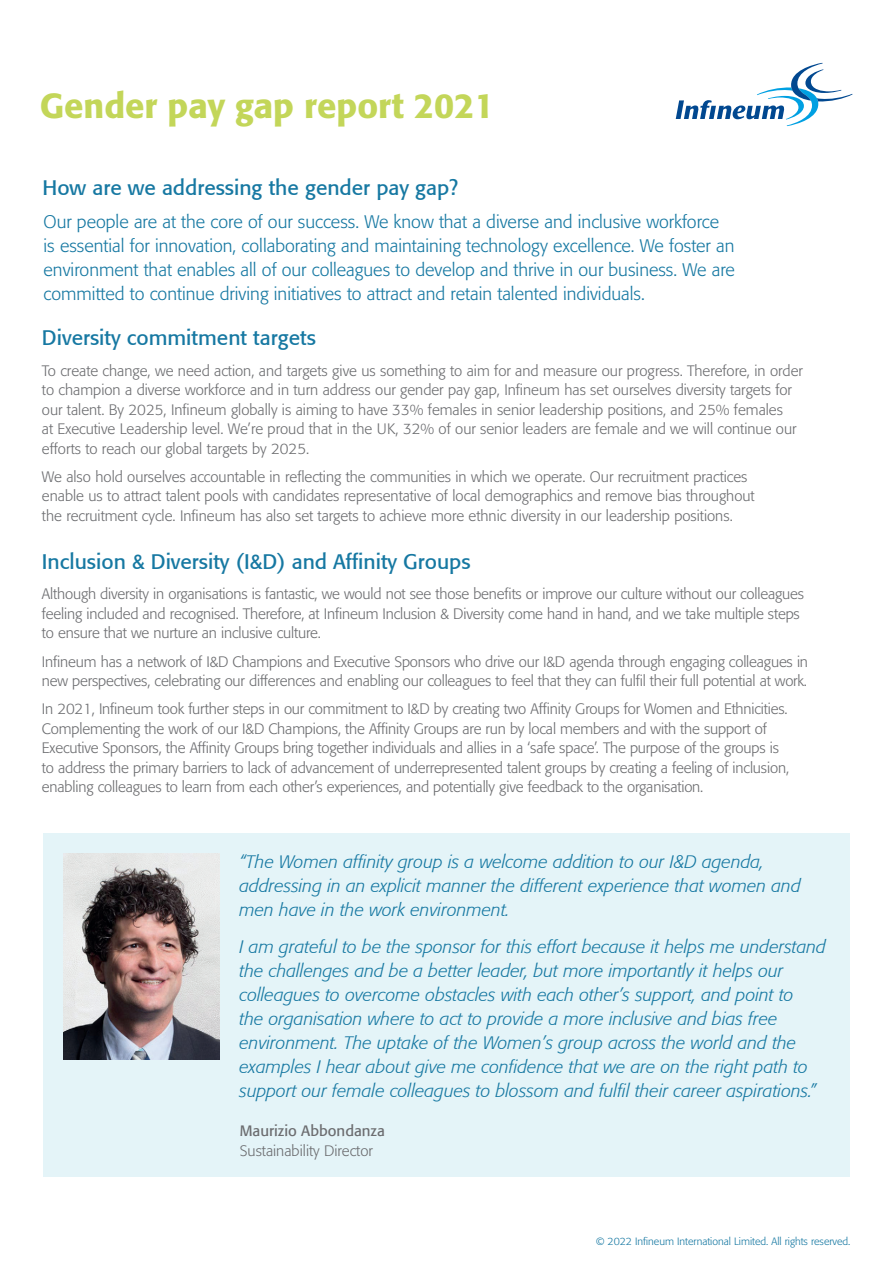
<style>
.page{position:relative;width:893px;height:1263px;background:#fff}
.page>*{position:absolute;margin:0;border:0;box-sizing:border-box;transform-origin:0 0}
.t1{font:500 34.5px "Formata";color:#c3d659}
.t2{font:21px "Formata";color:#1678a2}
.t3{font:italic 300 18px/24px "Formata";color:#1678a2}
.t4{font:300 18px/24px "Formata";color:#1678a2}
.t5{font:300 15px/19.5px "Formata";letter-spacing:-.01em;color:#6c6d70}
.t6{font:15px "Formata";color:#6c6d70}
.t7{font:300 10.5px "Formata";color:#1678a2}
</style>
<div class="page">
<div style="left:43px;top:833px;width:807px;height:344px;background:#e4f4f8"></div>
<img style="left:64px;top:853px;width:156px;height:206px">
<svg style="left:675px;top:62px;width:178px;height:65px"></svg>
<h1 class="t1" style="left:40px;top:85px;width:456px">Gender pay gap report 2021</h1>
<h2 class="t2" style="left:43px;top:175px;width:417px">How are we addressing the gender pay gap?</h2>
<p class="t4" style="left:44px;top:210px;width:693px">Our people are at the core of our success. We know that a diverse and inclusive workforce<br>is essential for innovation, collaborating and maintaining technology excellence. We foster an environment that enables all of our colleagues to develop and thrive in our business. We are committed to continue driving initiatives to attract and retain talented individuals.</p>
<h2 class="t2" style="left:42px;top:325px;width:275px">Diversity commitment targets</h2>
<p class="t5" style="left:42px;top:361px;width:762px">To create change, we need action, and targets give us something to aim for and measure our progress. Therefore, in order to champion a diverse workforce and in turn address our gender pay gap, Infineum has set ourselves diversity targets for our talent. By 2025, Infineum globally is aiming to have 33% females in senior leadership positions, and 25% females<br>at Executive Leadership level. We’re proud that in the UK, 32% of our senior leaders are female and we will continue our efforts to reach our global targets by 2025.</p>
<p class="t5" style="left:42px;top:467px;width:714px">We also hold ourselves accountable in reflecting the communities in which we operate. Our recruitment practices enable us to attract talent pools with candidates representative of local demographics and remove bias throughout the recruitment cycle. Infineum has also set targets to achieve more ethnic diversity in our leadership positions.</p>
<h2 class="t2" style="left:42px;top:548px;width:430px">Inclusion &amp; Diversity (I&amp;D) and Affinity Groups</h2>
<p class="t5" style="left:42px;top:585px;width:764px">Although diversity in organisations is fantastic, we would not see those benefits or improve our culture without our colleagues feeling included and recognised. Therefore, at Infineum Inclusion &amp; Diversity come hand in hand, and we take multiple steps to ensure that we nurture an inclusive culture.</p>
<p class="t5" style="left:42px;top:652px;width:768px">Infineum has a network of I&amp;D Champions and Executive Sponsors who drive our I&amp;D agenda through engaging colleagues in new perspectives, celebrating our differences and enabling our colleagues to feel that they can fulfil their full potential at work.</p>
<p class="t5" style="left:42px;top:699px;width:749px">In 2021, Infineum took further steps in our commitment to I&amp;D by creating two Affinity Groups for Women and Ethnicities.<br>Complementing the work of our I&amp;D Champions, the Affinity Groups are run by local members and with the support of Executive Sponsors, the Affinity Groups bring together individuals and allies in a ‘safe space’. The purpose of the groups is to address the primary barriers to lack of advancement of underrepresented talent groups by creating a feeling of inclusion, enabling colleagues to learn from each other’s experiences, and potentially give feedback to the organisation.</p>
<p class="t3" style="left:240px;top:850px;width:563px">“The Women affinity group is a welcome addition to our I&amp;D agenda, addressing in an explicit manner the different experience that women and men have in the work environment.</p>
<p class="t3" style="left:240px;top:934px;width:588px">I am grateful to be the sponsor for this effort because it helps me understand the challenges and be a better leader, but more importantly it helps our colleagues to overcome obstacles with each other’s support, and point to<br>the organisation where to act to provide a more inclusive and bias free environment. The uptake of the Women’s group across the world and the examples I hear about give me confidence that we are on the right path to support our female colleagues to blossom and fulfil their career aspirations.”</p>
<p class="t6" style="left:240px;top:1122px;width:147px">Maurizio Abbondanza</p>
<p class="t5" style="left:240px;top:1141px;width:135px">Sustainability Director</p>
<p class="t7" style="left:596px;top:1235px;width:256px">© 2022 Infineum International Limited. All rights reserved.</p>
</div>
